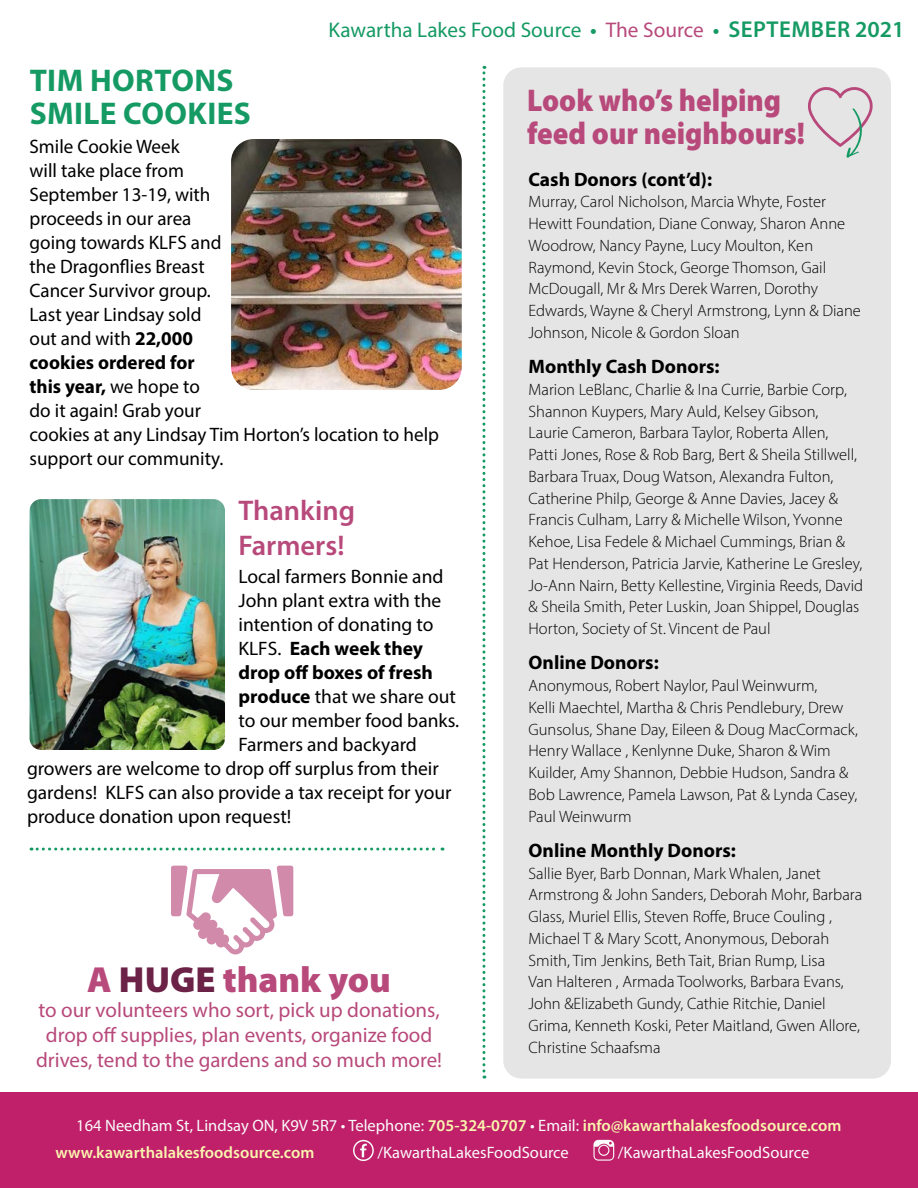
<style>
.page{position:relative;width:918px;height:1188px;background:#fff}
.page>*{position:absolute;margin:0;border:0;box-sizing:border-box;transform-origin:0 0}
.t1{font:900 36.45px "Myriad Pro";color:#b8497b}
.t2{font:900 31.5px/33px "Myriad Pro";color:#b8497b;scale:.92 1}
.t3{font:700 31.5px/33px "Myriad Pro";letter-spacing:.015em;color:#159a64}
.t4{font:600 28.5px/34.2px "Myriad Pro";color:#b8497b}
.t5{font:21.3px "Myriad Pro";color:#159a64}
.t6{font:21px/25.2px "Myriad Pro";color:#b8497b;text-align:center}
.t7{font:19.5px/24px "Myriad Pro";color:#000}
.t8{font:700 19.5px "Myriad Pro";color:#000}
.t9{font:300 16.5px/21.8px "Myriad Pro";color:#000}
.t10{font:600 16.5px/26.5px "Myriad Pro";color:#faf5af}
.t11{font:16.5px "Myriad Pro";color:#fafbfb}
.s1{font-weight:600}
.s2{color:#b8497b}
.s3{font-weight:600;font-size:23.1px}
.s4{font-weight:700}
.s5{font-weight:400}
.s6{color:#6b2246}
.s7{font-weight:400;color:#fafbfb}
</style>
<div class="page">
<div style="left:0;top:1093px;width:918px;height:95px;background:#c01f69"></div>
<svg style="left:593px;top:1140px;width:21px;height:21px"></svg>
<svg style="left:353px;top:1140px;width:21px;height:21px"></svg>
<div style="left:503px;top:67px;width:388px;height:1012px;background:#e6e5e6;border-radius:18px"></div>
<svg style="left:31px;top:848px;width:412px;height:3px"></svg>
<svg style="left:482px;top:66px;width:3px;height:1013px"></svg>
<svg style="left:808px;top:87px;width:65px;height:71px"></svg>
<svg style="left:171px;top:866px;width:122px;height:88px"></svg>
<img style="left:231px;top:139px;width:231px;height:251px">
<img style="left:30px;top:499px;width:195px;height:251px">
<p class="t5" style="left:329px;top:16px;width:577px">Kawartha Lakes Food Source <span class="s1">•</span> <span class="s2">The Source</span> <span class="s1">•</span> <span class="s3">SEPTEMBER 2021</span></p>
<h2 class="t3" style="left:30px;top:63px;width:223px">TIM HORTONS<br>SMILE COOKIES</h2>
<p class="t7" style="left:30px;top:134px;width:411px">Smile Cookie Week<br>will take place from<br>September 13-19, with<br>proceeds in our area<br>going towards KLFS and<br>the Dragonflies Breast<br>Cancer Survivor group.<br>Last year Lindsay sold<br>out and with <span class="s4">22,000<br>cookies ordered for<br>this year,</span> we hope to<br>do it again! Grab your<br>cookies at any Lindsay Tim Horton’s location to help support our community.</p>
<h3 class="t4" style="left:239px;top:493px;width:118px">Thanking<br>Farmers!</h3>
<p class="t7" style="left:239px;top:564px;width:207px">Local farmers Bonnie and</p>
<p class="t7" style="left:239px;top:588px;width:204px">John plant extra with the</p>
<p class="t7" style="left:239px;top:612px;width:197px">intention of donating to</p>
<p class="t8" style="left:239px;top:636px;width:186px"><span class="s5">KLFS.</span> Each week they</p>
<p class="t8" style="left:239px;top:660px;width:196px">drop off boxes of fresh</p>
<p class="t7" style="left:239px;top:684px;width:219px"><span class="s4">produce</span> that we share out</p>
<p class="t7" style="left:239px;top:708px;width:222px">to our member food banks.</p>
<p class="t7" style="left:239px;top:732px;width:180px">Farmers and backyard</p>
<p class="t7" style="left:27px;top:756px;width:413px">growers are welcome to drop off surplus from their</p>
<p class="t7" style="left:27px;top:780px;width:426px">gardens! KLFS can also provide a tax receipt for your</p>
<p class="t7" style="left:27px;top:804px;width:266px">produce donation upon request!</p>
<h1 class="t1" style="left:87px;top:955px;width:305px">A <span class="s6">HUGE</span> thank you</h1>
<p class="t6" style="left:36px;top:997px;width:408px">to our volunteers who sort, pick up donations, drop off supplies, plan events, organize food drives, tend to the gardens and so much more!</p>
<h2 class="t2" style="left:527px;top:82px;width:304px">Look who’s helping feed our neighbours!</h2>
<p class="t8" style="left:529px;top:166px;width:185px">Cash Donors (cont’d):</p>
<p class="t9" style="left:529px;top:191px;width:334px">Murray, Carol Nicholson, Marcia Whyte, Foster Hewitt Foundation, Diane Conway, Sharon Anne Woodrow, Nancy Payne, Lucy Moulton, Ken Raymond, Kevin Stock, George Thomson, Gail McDougall, Mr &amp; Mrs Derek Warren, Dorothy Edwards, Wayne &amp; Cheryl Armstrong, Lynn &amp; Diane Johnson, Nicole &amp; Gordon Sloan</p>
<p class="t8" style="left:529px;top:354px;width:193px">Monthly Cash Donors:</p>
<p class="t9" style="left:529px;top:378px;width:336px">Marion LeBlanc, Charlie &amp; Ina Currie, Barbie Corp, Shannon Kuypers, Mary Auld, Kelsey Gibson,<br>Laurie Cameron, Barbara Taylor, Roberta Allen,<br>Patti Jones, Rose &amp; Rob Barg, Bert &amp; Sheila Stillwell, Barbara Truax, Doug Watson, Alexandra Fulton, Catherine Philp, George &amp; Anne Davies, Jacey &amp; Francis Culham, Larry &amp; Michelle Wilson, Yvonne Kehoe, Lisa Fedele &amp; Michael Cummings, Brian &amp; Pat Henderson, Patricia Jarvie, Katherine Le Gresley, Jo-Ann Nairn, Betty Kellestine, Virginia Reeds, David &amp; Sheila Smith, Peter Luskin, Joan Shippel, Douglas Horton, Society of St. Vincent de Paul</p>
<p class="t8" style="left:529px;top:650px;width:132px">Online Donors:</p>
<p class="t9" style="left:529px;top:675px;width:331px">Anonymous, Robert Naylor, Paul Weinwurm,<br>Kelli Maechtel, Martha &amp; Chris Pendlebury, Drew Gunsolus, Shane Day, Eileen &amp; Doug MacCormack, Henry Wallace , Kenlynne Duke, Sharon &amp; Wim Kuilder, Amy Shannon, Debbie Hudson, Sandra &amp; Bob Lawrence, Pamela Lawson, Pat &amp; Lynda Casey, Paul Weinwurm</p>
<p class="t8" style="left:529px;top:838px;width:209px">Online Monthly Donors:</p>
<p class="t9" style="left:529px;top:862px;width:335px">Sallie Byer, Barb Donnan, Mark Whalen, Janet Armstrong &amp; John Sanders, Deborah Mohr, Barbara Glass, Muriel Ellis, Steven Roffe, Bruce Couling , Michael T &amp; Mary Scott, Anonymous, Deborah Smith, Tim Jenkins, Beth Tait, Brian Rump, Lisa<br>Van Halteren , Armada Toolworks, Barbara Evans, John &amp;Elizabeth Gundy, Cathie Ritchie, Daniel Grima, Kenneth Koski, Peter Maitland, Gwen Allore, Christine Schaafsma</p>
<p class="t10" style="left:55px;top:1112px;width:787px;text-indent:21px"><span class="s7">164 Needham St, Lindsay ON, K9V 5R7 • Telephone:</span> 705-324-0707 <span class="s7">• Email:</span> info@kawarthalakesfoodsource.com www.kawarthalakesfoodsource.com</p>
<p class="t11" style="left:377px;top:1142px;width:193px">/KawarthaLakesFoodSource</p>
<p class="t11" style="left:618px;top:1142px;width:193px">/KawarthaLakesFoodSource</p>
</div>
